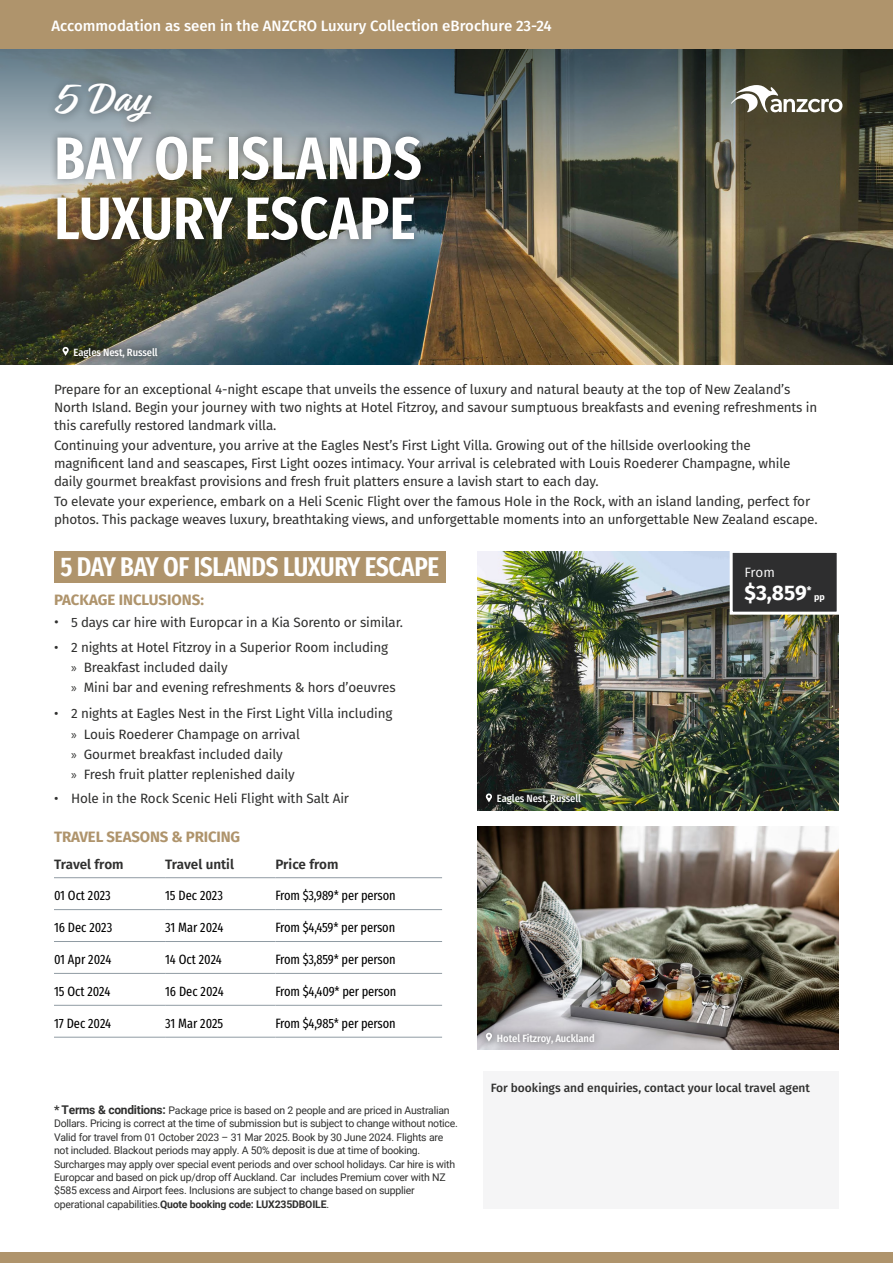
<style>
.page{position:relative;width:893px;height:1263px;background:#fff}
.page>*{position:absolute;margin:0;border:0;box-sizing:border-box;transform-origin:0 0}
.t1{font:600 60px/60px "Fira Sans Compressed";letter-spacing:.01em;color:#fff}
.t2{font:700 42px "Relation";color:#fff}
.t3{font:600 27px "Fira Sans Compressed";letter-spacing:-.01em;color:#fff}
.t4{font:700 21px "Fira Sans";color:#fff}
.t5{font:500 15px "Fira Sans";color:#fff}
.t6{font:700 15px "Fira Sans";letter-spacing:-.01em;color:#af946c}
.t7{font:13.5px/20.1px "Fira Sans";letter-spacing:-.01em;color:#30302f}
.t8{font:13.5px "Fira Sans Compressed";letter-spacing:-.01em;color:#000}
.t9{font:600 13.5px "Fira Sans";letter-spacing:-.005em;color:#30302f}
.t10{font:13.5px "Fira Sans";color:#fff}
.t11{font:500 12px "Fira Sans";color:#30302f}
.t12{font:10.5px/13.5px "Roboto";letter-spacing:-.02em;color:#30302f}
.t13{font:500 10.5px "Fira Sans Condensed";letter-spacing:-.01em;color:#fff}
.t14{font:700 9px "Fira Sans";color:#fff}
.s1{font-size:15px}
.s2{font-family:"Myriad Pro"}
.s3{font-weight:700;font-size:12px}
.s4{font-weight:700}
</style>
<div class="page">
<div style="left:483px;top:1071px;width:356px;height:138px;background:#f5f5f6"></div>
<img style="left:0;top:234px;width:893px;height:130px">
<img style="left:0;top:0;width:893px;height:234px">
<div style="left:49px;top:128px;width:380px;height:121px;background:#000;opacity:.4"></div>
<div style="left:54px;top:551px;width:392px;height:32px;background:#af946c"></div>
<img style="left:477px;top:551px;width:362px;height:260px">
<div style="left:731px;top:551px;width:107px;height:62px;background:#2e2e2f"></div>
<div style="left:730px;top:550px;width:110px;height:65px;border:3px solid #fff"></div>
<div style="left:46px;top:74px;width:115px;height:57px;background:#000;opacity:.4"></div>
<div style="left:54px;top:338px;width:112px;height:28px;background:#000;opacity:.75"></div>
<svg style="left:63px;top:347px;width:6px;height:9px"></svg>
<hr style="left:54px;top:877px;width:111px;height:1px;background:#909ba3">
<hr style="left:165px;top:877px;width:110px;height:1px;background:#909ba3">
<hr style="left:275px;top:877px;width:167px;height:1px;background:#909ba3">
<hr style="left:54px;top:909px;width:111px;height:1px;background:#909ba3">
<hr style="left:165px;top:909px;width:110px;height:1px;background:#909ba3">
<hr style="left:275px;top:909px;width:167px;height:1px;background:#909ba3">
<hr style="left:54px;top:941px;width:111px;height:1px;background:#909ba3">
<hr style="left:165px;top:941px;width:110px;height:1px;background:#909ba3">
<hr style="left:275px;top:941px;width:167px;height:1px;background:#909ba3">
<hr style="left:54px;top:973px;width:111px;height:1px;background:#909ba3">
<hr style="left:165px;top:973px;width:110px;height:1px;background:#909ba3">
<hr style="left:275px;top:973px;width:167px;height:1px;background:#909ba3">
<hr style="left:54px;top:1005px;width:111px;height:1px;background:#909ba3">
<hr style="left:165px;top:1005px;width:110px;height:1px;background:#909ba3">
<hr style="left:275px;top:1005px;width:167px;height:1px;background:#909ba3">
<hr style="left:54px;top:1037px;width:111px;height:1px;background:#909ba3">
<hr style="left:165px;top:1037px;width:110px;height:1px;background:#909ba3">
<hr style="left:275px;top:1037px;width:167px;height:1px;background:#909ba3">
<img style="left:477px;top:827px;width:362px;height:222px">
<div style="left:477px;top:785px;width:112px;height:28px;background:#000;opacity:.75"></div>
<svg style="left:486px;top:793px;width:6px;height:9px"></svg>
<div style="left:477px;top:1024px;width:126px;height:28px;background:#000;opacity:.75"></div>
<svg style="left:486px;top:1033px;width:6px;height:9px"></svg>
<div style="left:1px;top:0;width:892px;height:48px;background:#af946c"></div>
<div style="left:0;top:1252px;width:893px;height:11px;background:#af946c"></div>
<svg style="left:731px;top:85px;width:111px;height:27px"></svg>
<p class="t5" style="left:52px;top:14px;width:502px">Accommodation as seen in the ANZCRO Luxury Collection eBrochure 23-24</p>
<h2 class="t2" style="left:54px;top:74px;width:95px">5 Day</h2>
<h1 class="t1" style="left:54px;top:125px;width:369px">BAY OF ISLANDS<br>LUXURY ESCAPE</h1>
<p class="t13" style="left:74px;top:344px;width:86px">Eagles Nest, Russell</p>
<p class="t7" style="left:54px;top:380px;width:765px;line-height:18px">Prepare for an exceptional 4-night escape that unveils the essence of luxury and natural beauty at the top of New Zealand’s<br>North Island. Begin your journey with two nights at Hotel Fitzroy, and savour sumptuous breakfasts and evening refreshments in this carefully restored landmark villa.</p>
<p class="t7" style="left:54px;top:436px;width:738px;line-height:18px">Continuing your adventure, you arrive at the Eagles Nest’s First Light Villa. Growing out of the hillside overlooking the magnificent land and seascapes, First Light oozes intimacy. Your arrival is celebrated with Louis Roederer Champagne, while daily gourmet breakfast provisions and fresh fruit platters ensure a lavish start to each day.</p>
<p class="t7" style="left:54px;top:492px;width:765px;line-height:18px">To elevate your experience, embark on a Heli Scenic Flight over the famous Hole in the Rock, with an island landing, perfect for photos. This package weaves luxury, breathtaking views, and unforgettable moments into an unforgettable New Zealand escape.</p>
<h3 class="t3" style="left:60px;top:545px;width:380px">5 DAY BAY OF ISLANDS LUXURY ESCAPE</h3>
<p class="t6" style="left:54px;top:587px;width:151px">PACKAGE INCLUSIONS:</p>
<p class="t7" style="left:54px;top:612px;width:350px"><span class="s1">•</span> 5 days car hire with Europcar in a Kia Sorento or similar.</p>
<p class="t7" style="left:71px;top:636px;width:326px;text-indent:-17px">• 2 nights at Hotel Fitzroy in a Superior Room including <span class="s2">»</span> Breakfast included daily<br><span class="s2">»</span> Mini bar and evening refreshments &amp; hors d’oeuvres</p>
<p class="t7" style="left:71px;top:703px;width:323px;text-indent:-17px">• 2 nights at Eagles Nest in the First Light Villa including <span class="s2">»</span> Louis Roederer Champage on arrival<br><span class="s2">»</span> Gourmet breakfast included daily<br><span class="s2">»</span> Fresh fruit platter replenished daily</p>
<p class="t7" style="left:54px;top:788px;width:297px">• Hole in the Rock Scenic Heli Flight with Salt Air</p>
<p class="t6" style="left:54px;top:824px;width:188px">TRAVEL SEASONS &amp; PRICING</p>
<p class="t9" style="left:54px;top:853px;width:71px">Travel from</p>
<p class="t9" style="left:165px;top:853px;width:70px">Travel until</p>
<p class="t9" style="left:275px;top:853px;width:64px">Price from</p>
<p class="t8" style="left:54px;top:885px;width:58px">01 Oct 2023</p>
<p class="t8" style="left:165px;top:885px;width:59px">15 Dec 2023</p>
<p class="t8" style="left:275px;top:885px;width:122px">From $3,989* per person</p>
<p class="t8" style="left:54px;top:917px;width:60px">16 Dec 2023</p>
<p class="t8" style="left:165px;top:917px;width:60px">31 Mar 2024</p>
<p class="t8" style="left:275px;top:917px;width:121px">From $4,459* per person</p>
<p class="t8" style="left:54px;top:949px;width:59px">01 Apr 2024</p>
<p class="t8" style="left:165px;top:949px;width:58px">14 Oct 2024</p>
<p class="t8" style="left:275px;top:949px;width:122px">From $3,859* per person</p>
<p class="t8" style="left:54px;top:981px;width:58px">15 Oct 2024</p>
<p class="t8" style="left:165px;top:981px;width:60px">16 Dec 2024</p>
<p class="t8" style="left:275px;top:981px;width:122px">From $4,409* per person</p>
<p class="t8" style="left:54px;top:1012px;width:59px">17 Dec 2024</p>
<p class="t8" style="left:165px;top:1012px;width:60px">31 Mar 2025</p>
<p class="t8" style="left:275px;top:1012px;width:122px">From $4,985* per person</p>
<p class="t12" style="left:54px;top:1103px;width:405px"><span class="s3">* Terms &amp; conditions:</span> Package price is based on 2 people and are priced in Australian Dollars. Pricing is correct at the time of submission but is subject to change without notice.<br>Valid for travel from 01 October 2023 – 31 Mar 2025. Book by 30 June 2024. Flights are not included. Blackout periods may apply. A 50% deposit is due at time of booking.<br>Surcharges may apply over special event periods and over school holidays. Car hire is with Europcar and based on pick up/drop off Auckland. Car includes Premium cover with NZ $585 excess and Airport fees. Inclusions are subject to change based on supplier operational capabilities.<span class="s4">Quote booking code: LUX235DBOILE</span>.</p>
<p class="t13" style="left:497px;top:790px;width:86px">Eagles Nest, Russell</p>
<p class="t13" style="left:497px;top:1029px;width:99px">Hotel Fitzroy, Auckland</p>
<p class="t10" style="left:744px;top:563px;width:32px">From</p>
<h3 class="t4" style="left:744px;top:575px;width:69px">$3,859<sup>*</sup></h3>
<p class="t14" style="left:814px;top:589px;width:12px">pp</p>
<p class="t11" style="left:491px;top:1078px;width:321px">For bookings and enquiries, contact your local travel agent</p>
</div>
